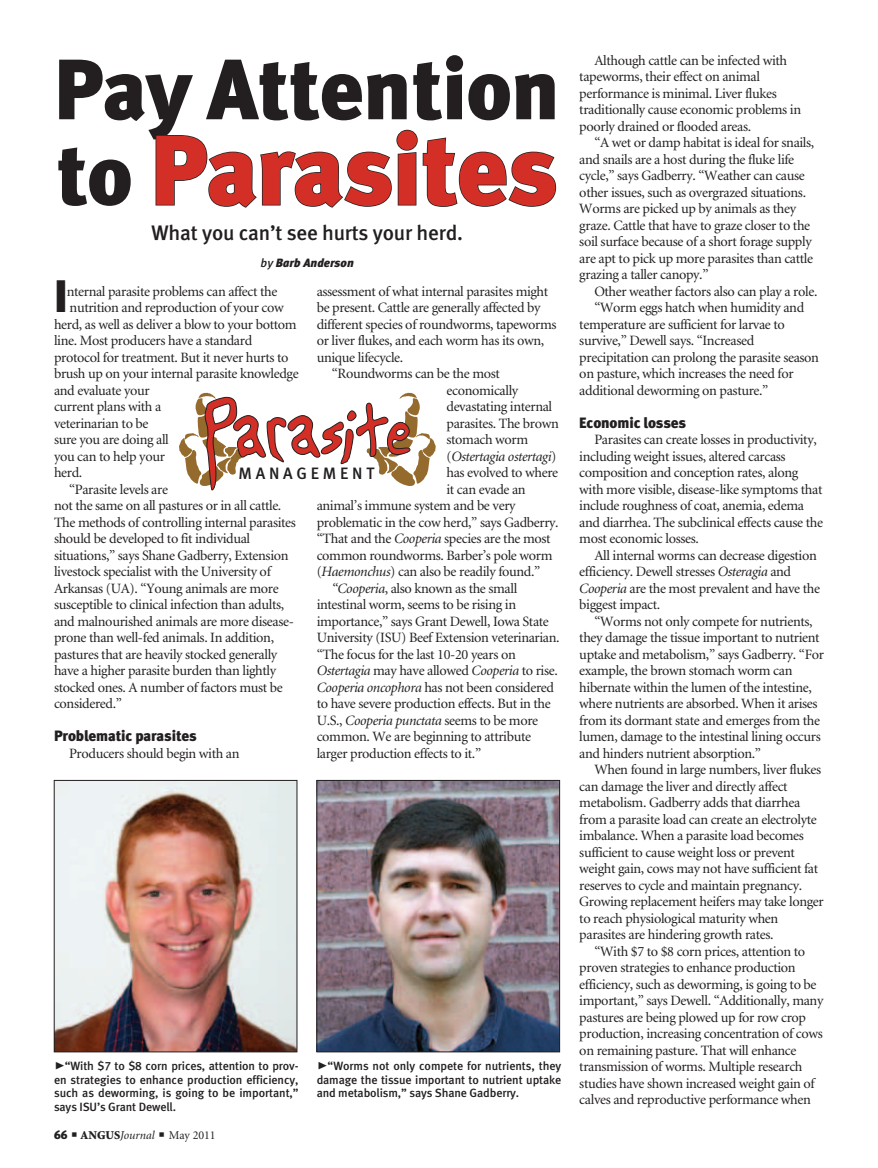
<style>
.page{position:relative;width:878px;height:1168px;background:#fff}
.page>*{position:absolute;margin:0;border:0;box-sizing:border-box;transform-origin:0 0}
.sidebar_text{font:99px "Meta Black LF";letter-spacing:-.01em;color:#d32f26}
.sidebar_text-2{font:85.5px "Meta Black LF";letter-spacing:-.01em;color:#231f20}
.Drop_Cap{font:45.45px "Meta Black LF";color:#231f20}
.deck{font:21px "Meta Medium LF";letter-spacing:-.01em;color:#231f20}
.sidebar_text-3{font:16.5px "Meta Medium LF";letter-spacing:.23em;color:#231f20}
.subhead{font:15px "Meta Black LF";letter-spacing:-.01em;color:#231f20}
.body_text{font:14.25px/16.5px "Minion";letter-spacing:-.025em;color:#231f20}
.Drop_Cap-2{font:14.25px "Minion";letter-spacing:-.025em;color:#231f20}
.body_text-2{font:italic 14.25px "Minion";letter-spacing:-.025em;color:#231f20}
.cutlines{font:12px/13.5px "Meta Medium LF";letter-spacing:-.01em;color:#231f20;text-align:justify}
.t1{font:italic 12px "Minion";color:#231f20}
.byline{font:italic 12px "Meta Black LF";color:#231f20}
.s1{font-size:85.5px;color:#231f20}
.s2{font-family:"Meta Medium LF"}
.s3{font-style:normal}
.s4{font-style:italic}
.s5{font-family:"Meta Black Caps Expert";font-size:21px}
.s6{font-family:"Meta Black LF";font-style:normal}
.s7{font-weight:900;font-style:normal}
</style>
<div class="page">
<svg style="left:179px;top:393px;width:257px;height:98px"></svg>
<svg style="left:155px;top:129px;width:402px;height:79px"></svg>
<img style="left:56px;top:782px;width:239px;height:268px">
<div style="left:54px;top:780px;width:243px;height:272px;border:1px solid #231f20"></div>
<img style="left:318px;top:782px;width:240px;height:268px">
<div style="left:316px;top:780px;width:244px;height:272px;border:1px solid #231f20"></div>
<p class="sidebar_text-2" style="left:54px;top:38px;width:507px">Pay Attention</p>
<p class="sidebar_text" style="left:56px;top:111px;width:503px"><span class="s1">to</span> Parasites</p>
<p class="deck" style="left:152px;top:221px;width:313px">What you can’t see hurts your herd.</p>
<p class="byline" style="left:260px;top:256px;width:95px"><span class="s2">by</span> Barb Anderson</p>
<p class="Drop_Cap" style="left:54px;top:269px;width:15px">I</p>
<p class="Drop_Cap-2" style="left:67px;top:284px;width:212px">nternal parasite problems can affect the</p>
<p class="body_text" style="left:316px;top:283px;width:241px">assessment of what internal parasites might be present. Cattle are generally affected by different species of roundworms, tapeworms or liver flukes, and each worm has its own, unique lifecycle.</p>
<p class="body_text" style="left:332px;top:366px;width:170px">“Roundworms can be the most</p>
<p class="body_text" style="left:446px;top:382px;width:73px">economically</p>
<p class="body_text" style="left:446px;top:399px;width:107px">devastating internal</p>
<p class="body_text" style="left:446px;top:415px;width:114px">parasites. The brown</p>
<p class="body_text" style="left:446px;top:432px;width:83px">stomach worm</p>
<p class="body_text-2" style="left:446px;top:449px;width:111px"><span class="s3">(</span>Ostertagia ostertagi<span class="s3">)</span></p>
<p class="body_text" style="left:446px;top:465px;width:113px">has evolved to where</p>
<p class="body_text" style="left:446px;top:481px;width:81px">it can evade an</p>
<p class="body_text" style="left:316px;top:498px;width:200px">animal’s immune system and be very</p>
<p class="body_text" style="left:316px;top:514px;width:243px">problematic in the cow herd,” says Gadberry.</p>
<p class="body_text" style="left:316px;top:531px;width:235px">“That and the <span class="s4">Cooperia</span> species are the most</p>
<p class="body_text" style="left:316px;top:547px;width:237px">common roundworms. Barber’s pole worm</p>
<p class="body_text" style="left:316px;top:564px;width:225px">(<span class="s4">Haemonchus</span>) can also be readily found.”</p>
<p class="body_text" style="left:316px;top:580px;width:244px;text-indent:15px"><span class="s4">“Cooperia</span>, also known as the small intestinal worm, seems to be rising in importance,” says Grant Dewell, Iowa State University (ISU) Beef Extension veterinarian. “The focus for the last 10-20 years on <span class="s4">Ostertagia</span> may have allowed <span class="s4">Cooperia</span> to rise.<br><span class="s4">Cooperia oncophora</span> has not been considered to have severe production effects. But in the U.S., <span class="s4">Cooperia punctata</span> seems to be more common. We are beginning to attribute larger production effects to it.”</p>
<p class="Drop_Cap-2" style="left:70px;top:301px;width:216px">nutrition and reproduction of your cow</p>
<p class="Drop_Cap-2" style="left:54px;top:317px;width:244px">herd, as well as deliver a blow to your bottom</p>
<p class="Drop_Cap-2" style="left:54px;top:334px;width:200px">line. Most producers have a standard</p>
<p class="Drop_Cap-2" style="left:54px;top:350px;width:236px">protocol for treatment. But it never hurts to</p>
<p class="Drop_Cap-2" style="left:54px;top:367px;width:246px">brush up on your internal parasite knowledge</p>
<p class="Drop_Cap-2" style="left:54px;top:383px;width:97px">and evaluate your</p>
<p class="Drop_Cap-2" style="left:54px;top:400px;width:109px">current plans with a</p>
<p class="Drop_Cap-2" style="left:54px;top:416px;width:96px">veterinarian to be</p>
<p class="Drop_Cap-2" style="left:54px;top:433px;width:116px">sure you are doing all</p>
<p class="Drop_Cap-2" style="left:54px;top:449px;width:112px">you can to help your</p>
<p class="Drop_Cap-2" style="left:54px;top:466px;width:30px">herd.</p>
<p class="body_text" style="left:54px;top:481px;width:243px;text-indent:15px">“Parasite levels are<br>not the same on all pastures or in all cattle.<br>The methods of controlling internal parasites should be developed to fit individual situations,” says Shane Gadberry, Extension livestock specialist with the University of Arkansas (UA). “Young animals are more susceptible to clinical infection than adults, and malnourished animals are more disease&shy;prone than well-fed animals. In addition, pastures that are heavily stocked generally have a higher parasite burden than lightly stocked ones. A number of factors must be considered.”</p>
<p class="subhead" style="left:54px;top:727px;width:144px">Problematic parasites</p>
<p class="body_text" style="left:69px;top:745px;width:172px">Producers should begin with an</p>
<p class="sidebar_text-3" style="left:238px;top:464px;width:137px">MANAGEMENT</p>
<p class="cutlines" style="left:54px;top:1059px;width:246px"><span class="s5">@</span>“With $7 to $8 corn prices, attention to prov&shy;en strategies to enhance production efficiency, such as deworming, is going to be important,” says ISU’s Grant Dewell.</p>
<p class="cutlines" style="left:316px;top:1059px;width:246px"><span class="s5">@</span>“Worms not only compete for nutrients, they damage the tissue important to nutrient uptake and metabolism,” says Shane Gadberry.</p>
<p class="t1" style="left:54px;top:1129px;width:163px"><span class="s6">66</span> ■ <span class="s7">ANGUS</span>Journal ■ <span class="s3">May 2011</span></p>
<p class="body_text" style="left:579px;top:52px;width:223px;text-indent:15px">Although cattle can be infected with tapeworms, their effect on animal performance is minimal. Liver flukes traditionally cause economic problems in poorly drained or flooded areas.</p>
<p class="body_text" style="left:579px;top:135px;width:236px;text-indent:15px">“A wet or damp habitat is ideal for snails, and snails are a host during the fluke life cycle,” says Gadberry. “Weather can cause other issues, such as overgrazed situations.<br>Worms are picked up by animals as they graze. Cattle that have to graze closer to the soil surface because of a short forage supply are apt to pick up more parasites than cattle grazing a taller canopy.”</p>
<p class="body_text" style="left:594px;top:283px;width:224px">Other weather factors also can play a role.</p>
<p class="body_text" style="left:579px;top:300px;width:241px;text-indent:15px">“Worm eggs hatch when humidity and temperature are sufficient for larvae to survive,” Dewell says. “Increased precipitation can prolong the parasite season on pasture, which increases the need for additional deworming on pasture.”</p>
<p class="subhead" style="left:579px;top:413px;width:108px">Economic losses</p>
<p class="body_text" style="left:579px;top:432px;width:245px;text-indent:15px">Parasites can create losses in productivity, including weight issues, altered carcass composition and conception rates, along with more visible, disease-like symptoms that include roughness of coat, anemia, edema and diarrhea. The subclinical effects cause the most economic losses.</p>
<p class="body_text" style="left:579px;top:547px;width:242px;text-indent:15px">All internal worms can decrease digestion efficiency. Dewell stresses <span class="s4">Osteragia</span> and <span class="s4">Cooperia</span> are the most prevalent and have the biggest impact.</p>
<p class="body_text" style="left:579px;top:613px;width:246px;text-indent:15px">“Worms not only compete for nutrients, they damage the tissue important to nutrient uptake and metabolism,” says Gadberry. “For example, the brown stomach worm can hibernate within the lumen of the intestine, where nutrients are absorbed. When it arises from its dormant state and emerges from the lumen, damage to the intestinal lining occurs and hinders nutrient absorption.”</p>
<p class="body_text" style="left:579px;top:762px;width:246px;text-indent:15px">When found in large numbers, liver flukes can damage the liver and directly affect metabolism. Gadberry adds that diarrhea from a parasite load can create an electrolyte imbalance. When a parasite load becomes sufficient to cause weight loss or prevent weight gain, cows may not have sufficient fat reserves to cycle and maintain pregnancy.<br>Growing replacement heifers may take longer to reach physiological maturity when parasites are hindering growth rates.</p>
<p class="body_text" style="left:579px;top:943px;width:245px;text-indent:15px">“With $7 to $8 corn prices, attention to proven strategies to enhance production efficiency, such as deworming, is going to be important,” says Dewell. “Additionally, many pastures are being plowed up for row crop production, increasing concentration of cows on remaining pasture. That will enhance transmission of worms. Multiple research studies have shown increased weight gain of calves and reproductive performance when</p>
</div>
